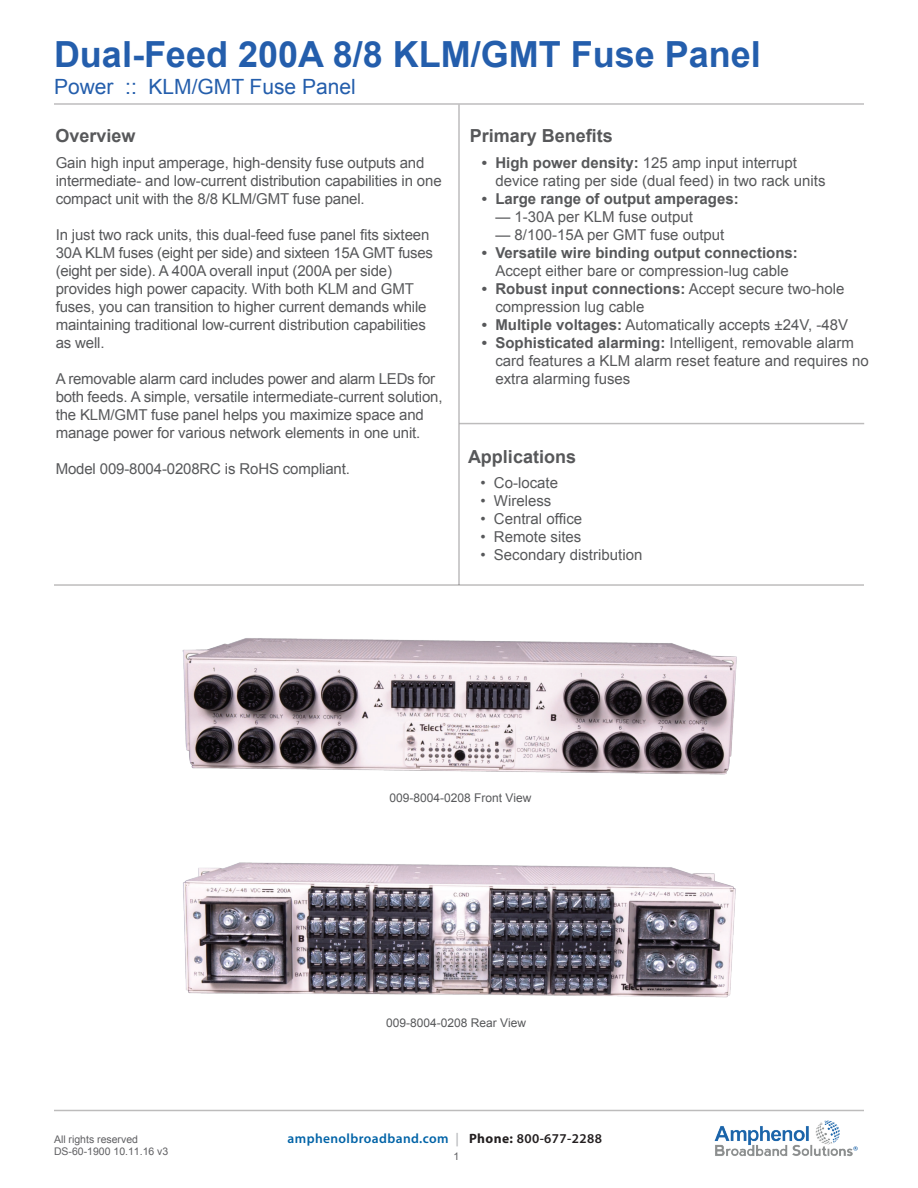
<style>
.page{position:relative;width:918px;height:1188px;background:#fff}
.page>*{position:absolute;margin:0;border:0;box-sizing:border-box;transform-origin:0 0}
.t1{font:700 36px "Arial";color:#245eac}
.t2{font:21px "Arial";color:#245eac}
.t3{font:700 18px "Arial";color:#57585a}
.t4{font:15px/18px "Arial";letter-spacing:-.01em;color:#57585a}
.t5{font:700 15px "Arial";color:#57585a}
.t6{font:600 13.5px "Myriad Pro";letter-spacing:.03em;color:#0163a7}
.t7{font:12px "Arial";color:#57585a}
.t8{font:10.5px/12.6px "Arial";color:#5f5f62}
.s1{font-weight:700}
.s2{color:#b8b9bc}
.s3{font-weight:700;color:#231f20}
.s4{color:#231f20}
</style>
<div class="page">
<hr style="left:54px;top:1110px;width:810px;height:1px;background:#231f20">
<hr style="left:54px;top:103px;width:810px;height:2px;background:#231f20">
<img style="left:701px;top:1111px;width:163px;height:46px">
<hr style="left:458px;top:105px;width:2px;height:480px;background:#231f20">
<hr style="left:459px;top:423px;width:405px;height:1px;background:#231f20">
<hr style="left:54px;top:584px;width:810px;height:2px;background:#231f20">
<img style="left:182px;top:638px;width:555px;height:137px">
<img style="left:183px;top:862px;width:553px;height:136px">
<h1 class="t1" style="left:54px;top:30px;width:708px">Dual-Feed 200A 8/8 KLM/GMT Fuse Panel</h1>
<h2 class="t2" style="left:54px;top:73px;width:303px">Power :: KLM/GMT Fuse Panel</h2>
<p class="t3" style="left:55px;top:124px;width:82px">Overview</p>
<p class="t4" style="left:56px;top:154px;width:387px">Gain high input amperage, high-density fuse outputs and intermediate- and low-current distribution capabilities in one compact unit with the 8/8 KLM/GMT fuse panel.</p>
<p class="t4" style="left:56px;top:226px;width:379px">In just two rack units, this dual-feed fuse panel fits sixteen 30A KLM fuses (eight per side) and sixteen 15A GMT fuses (eight per side). A 400A overall input (200A per side) provides high power capacity. With both KLM and GMT fuses, you can transition to higher current demands while maintaining traditional low-current distribution capabilities as well.</p>
<p class="t4" style="left:56px;top:370px;width:388px">A removable alarm card includes power and alarm LEDs for both feeds. A simple, versatile intermediate-current solution, the KLM/GMT fuse panel helps you maximize space and manage power for various network elements in one unit.</p>
<p class="t4" style="left:56px;top:460px;width:296px">Model 009-8004-0208RC is RoHS compliant.</p>
<p class="t3" style="left:470px;top:124px;width:145px">Primary Benefits</p>
<p class="t4" style="left:495px;top:154px;width:332px;text-indent:-14px"><span class="s1">• High power density:</span> 125 amp input interrupt device rating per side (dual feed) in two rack units</p>
<p class="t5" style="left:482px;top:189px;width:258px">• Large range of output amperages:</p>
<p class="t4" style="left:495px;top:208px;width:199px">— 1-30A per KLM fuse output</p>
<p class="t4" style="left:495px;top:226px;width:231px">— 8/100-15A per GMT fuse output</p>
<p class="t5" style="left:482px;top:243px;width:318px">• Versatile wire binding output connections:</p>
<p class="t4" style="left:495px;top:262px;width:295px">Accept either bare or compression-lug cable</p>
<p class="t4" style="left:495px;top:280px;width:351px;text-indent:-14px"><span class="s1">• Robust input connections:</span> Accept secure two-hole compression lug cable</p>
<p class="t4" style="left:482px;top:316px;width:368px"><span class="s1">• Multiple voltages:</span> Automatically accepts ±24V, -48V</p>
<p class="t4" style="left:495px;top:334px;width:375px;text-indent:-14px"><span class="s1">• Sophisticated alarming:</span> Intelligent, removable alarm card features a KLM alarm reset feature and requires no extra alarming fuses</p>
<p class="t3" style="left:468px;top:445px;width:110px">Applications</p>
<p class="t4" style="left:480px;top:473px;width:79px">• Co-locate</p>
<p class="t4" style="left:480px;top:491px;width:72px">• Wireless</p>
<p class="t4" style="left:480px;top:509px;width:103px">• Central office</p>
<p class="t4" style="left:480px;top:527px;width:103px">• Remote sites</p>
<p class="t4" style="left:480px;top:545px;width:163px">• Secondary distribution</p>
<p class="t7" style="left:389px;top:790px;width:143px">009-8004-0208 Front View</p>
<p class="t7" style="left:386px;top:1015px;width:141px">009-8004-0208 Rear View</p>
<p class="t8" style="left:54px;top:1133px;width:116px">All rights reserved<br>DS-60-1900 10.11.16 v3</p>
<p class="t6" style="left:288px;top:1130px;width:316px">amphenolbroadband.com <span class="s2">|</span> <span class="s3">Phone:</span> <span class="s4">800-677-2288</span></p>
<p class="t8" style="left:454px;top:1150px;width:7px">1</p>
</div>
